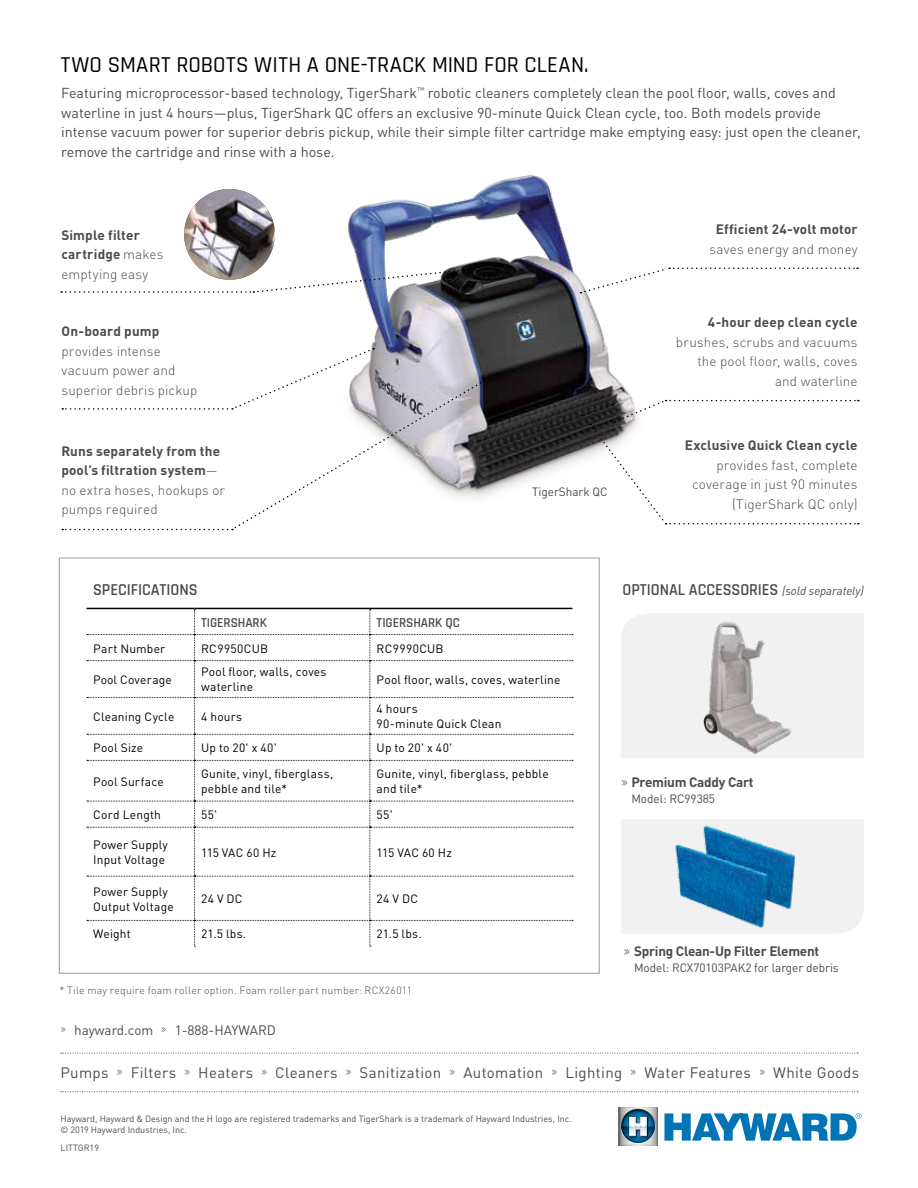
<style>
.page{position:relative;width:918px;height:1188px;background:#fff}
.page>*{position:absolute;margin:0;border:0;box-sizing:border-box;transform-origin:0 0}
.t1{font:500 22.5px "Rajdhani";letter-spacing:.01em;color:#000}
.t2{font:600 16.5px "Rajdhani";letter-spacing:-.005em;color:#4a4b4b}
.t3{font:15px "DIN Pro";letter-spacing:.025em;color:#4a4b4b}
.t4{font:14.25px/19.5px "DIN Pro";color:#4a4b4b}
.t5{font:700 13.5px/19.5px "DIN Pro";letter-spacing:.01em;color:#4a4b4b}
.t6{font:300 13.5px/19.5px "DIN Pro";letter-spacing:.01em;color:#4a4b4b;text-align:right}
.t7{font:700 13.5px "DIN Pro";letter-spacing:-.02em;color:#4a4b4b}
.t8{font:13.5px "DIN Pro";color:#4a4b4b}
.t9{font:600 13.5px "Rajdhani";letter-spacing:-.005em;color:#4a4b4b}
.t10{font:12px/15px "DIN";letter-spacing:.015em;color:#000}
.t11{font:12px "DIN Pro";letter-spacing:-.005em;color:#4a4b4b}
.t12{font:300 10.5px "DIN Pro";letter-spacing:.02em;color:#4a4b4b}
.t13{font:9px/10.5px "DIN Pro";color:#4a4b4b}
.s1{font-weight:300}
.s2{font-family:"DIN Pro";font-weight:400;font-style:italic;font-size:12px}
.s3{font-family:"Rajdhani";font-weight:400;font-size:16.5px}
.s4{font-family:"Rajdhani"}
</style>
<div class="page">
<img style="left:618px;top:1107px;width:40px;height:39px">
<svg style="left:619px;top:1107px;width:38px;height:1px"></svg>
<svg style="left:621px;top:1109px;width:34px;height:34px"></svg>
<svg style="left:619px;top:1117px;width:38px;height:29px"></svg>
<svg style="left:664px;top:1113px;width:197px;height:28px"></svg>
<svg style="left:61px;top:1091px;width:797px;height:1px"></svg>
<svg style="left:61px;top:1053px;width:797px;height:1px"></svg>
<img style="left:348px;top:175px;width:285px;height:316px">
<div style="left:621px;top:819px;width:243px;height:114px;background:#f1f1f1"></div>
<img style="left:667px;top:820px;width:142px;height:113px">
<div style="left:621px;top:614px;width:243px;height:144px;background:#f1f1f1"></div>
<img style="left:692px;top:616px;width:106px;height:141px">
<hr style="left:87px;top:608px;width:107px;height:1px;background:#000">
<hr style="left:194px;top:608px;width:176px;height:1px;background:#000">
<hr style="left:370px;top:608px;width:202px;height:1px;background:#000">
<svg style="left:87px;top:609px;width:486px;height:338px"></svg>
<svg style="left:61px;top:268px;width:410px;height:25px"></svg>
<svg style="left:62px;top:348px;width:436px;height:182px"></svg>
<svg style="left:581px;top:267px;width:277px;height:26px"></svg>
<svg style="left:590px;top:400px;width:269px;height:124px"></svg>
<img style="left:184px;top:189px;width:91px;height:91px;border-radius:45px">
<h1 class="t1" style="left:61px;top:52px;width:529px">TWO SMART ROBOTS WITH A ONE-TRACK MIND FOR CLEAN.</h1>
<p class="t4" style="left:61px;top:82px;width:801px">Featuring microprocessor-based technology, TigerShark<sup>™</sup> robotic cleaners completely clean the pool floor, walls, coves and waterline in just 4 hours—plus, TigerShark QC offers an exclusive 90-minute Quick Clean cycle, too. Both models provide intense vacuum power for superior debris pickup, while their simple filter cartridge make emptying easy: just open the cleaner, remove the cartridge and rinse with a hose.</p>
<p class="t5" style="left:61px;top:225px;width:104px">Simple filter cartridge <span class="s1">makes emptying easy</span></p>
<p class="t5" style="left:62px;top:321px;width:99px">On-board pump</p>
<p class="t6" style="left:62px;top:340px;width:137px;text-align:left">provides intense vacuum power and superior debris pickup</p>
<p class="t5" style="left:61px;top:440px;width:165px">Runs separately from the pool’s filtration system<span class="s1">— no extra hoses, hookups or pumps required</span></p>
<p class="t11" style="left:532px;top:482px;width:77px">TigerShark QC</p>
<p class="t5" style="left:716px;top:219px;width:143px">Efficient 24-volt motor</p>
<p class="t6" style="left:709px;top:238px;width:150px">saves energy and money</p>
<p class="t5" style="left:708px;top:312px;width:151px">4-hour deep clean cycle</p>
<p class="t6" style="left:676px;top:331px;width:183px">brushes, scrubs and vacuums the pool floor, walls, coves and waterline</p>
<p class="t5" style="left:685px;top:435px;width:174px">Exclusive Quick Clean cycle</p>
<p class="t6" style="left:692px;top:454px;width:167px">provides fast, complete coverage in just 90 minutes (TigerShark QC only)</p>
<h2 class="t2" style="left:93px;top:580px;width:106px">SPECIFICATIONS</h2>
<h2 class="t2" style="left:623px;top:580px;width:243px">OPTIONAL ACCESSORIES <span class="s2">(sold separately)</span></h2>
<p class="t9" style="left:201px;top:614px;width:67px">TIGERSHARK</p>
<p class="t9" style="left:377px;top:614px;width:85px">TIGERSHARK QC</p>
<p class="t10" style="left:93px;top:640px;width:74px">Part Number</p>
<p class="t10" style="left:201px;top:640px;width:68px">RC9950CUB</p>
<p class="t10" style="left:377px;top:640px;width:69px">RC9990CUB</p>
<p class="t10" style="left:93px;top:672px;width:80px">Pool Coverage</p>
<p class="t10" style="left:201px;top:664px;width:127px">Pool floor, walls, coves waterline</p>
<p class="t10" style="left:377px;top:672px;width:185px">Pool floor, walls, coves, waterline</p>
<p class="t10" style="left:93px;top:709px;width:83px">Cleaning Cycle</p>
<p class="t10" style="left:201px;top:709px;width:43px">4 hours</p>
<p class="t10" style="left:377px;top:701px;width:126px">4 hours<br>90-minute Quick Clean</p>
<p class="t10" style="left:93px;top:740px;width:51px">Pool Size</p>
<p class="t10" style="left:201px;top:740px;width:77px">Up to 20' x 40'</p>
<p class="t10" style="left:377px;top:740px;width:77px">Up to 20' x 40'</p>
<p class="t10" style="left:93px;top:774px;width:72px">Pool Surface</p>
<p class="t10" style="left:201px;top:766px;width:134px">Gunite, vinyl, fiberglass, pebble and tile*</p>
<p class="t10" style="left:377px;top:766px;width:174px">Gunite, vinyl, fiberglass, pebble and tile*</p>
<p class="t10" style="left:93px;top:807px;width:69px">Cord Length</p>
<p class="t10" style="left:201px;top:807px;width:18px">55'</p>
<p class="t10" style="left:377px;top:807px;width:18px">55'</p>
<p class="t10" style="left:93px;top:837px;width:76px">Power Supply<br>Input Voltage</p>
<p class="t10" style="left:201px;top:844px;width:77px">115 VAC 60 Hz</p>
<p class="t10" style="left:377px;top:844px;width:77px">115 VAC 60 Hz</p>
<p class="t10" style="left:93px;top:884px;width:82px">Power Supply<br>Output Voltage</p>
<p class="t10" style="left:201px;top:891px;width:43px">24 V DC</p>
<p class="t10" style="left:377px;top:891px;width:43px">24 V DC</p>
<p class="t10" style="left:93px;top:926px;width:39px">Weight</p>
<p class="t10" style="left:201px;top:926px;width:47px">21.5 lbs.</p>
<p class="t10" style="left:377px;top:926px;width:47px">21.5 lbs.</p>
<p class="t12" style="left:59px;top:983px;width:354px">* Tile may require foam roller option. Foam roller part number: RCX26011</p>
<p class="t7" style="left:621px;top:771px;width:134px"><span class="s3">»</span> Premium Caddy Cart</p>
<p class="t11" style="left:631px;top:790px;width:85px">Model: RC99385</p>
<p class="t7" style="left:624px;top:940px;width:197px"><span class="s3">»</span> Spring Clean-Up Filter Element</p>
<p class="t11" style="left:634px;top:959px;width:206px">Model: RCX70103PAK2 for larger debris</p>
<p class="t8" style="left:61px;top:1019px;width:217px"><span class="s4">»</span> hayward.com <span class="s4">»</span> 1-888-HAYWARD</p>
<p class="t3" style="left:61px;top:1061px;width:800px">Pumps <span class="s4">»</span> Filters <span class="s4">»</span> Heaters <span class="s4">»</span> Cleaners <span class="s4">»</span> Sanitization <span class="s4">»</span> Automation <span class="s4">»</span> Lighting <span class="s4">»</span> Water Features <span class="s4">»</span> White Goods</p>
<p class="t13" style="left:61px;top:1113px;width:513px">Hayward, Hayward &amp; Design and the H logo are registered trademarks and TigerShark is a trademark of Hayward Industries, Inc. © 2019 Hayward Industries, Inc.</p>
<p class="t13" style="left:61px;top:1141px;width:40px">LITTGR19</p>
</div>
